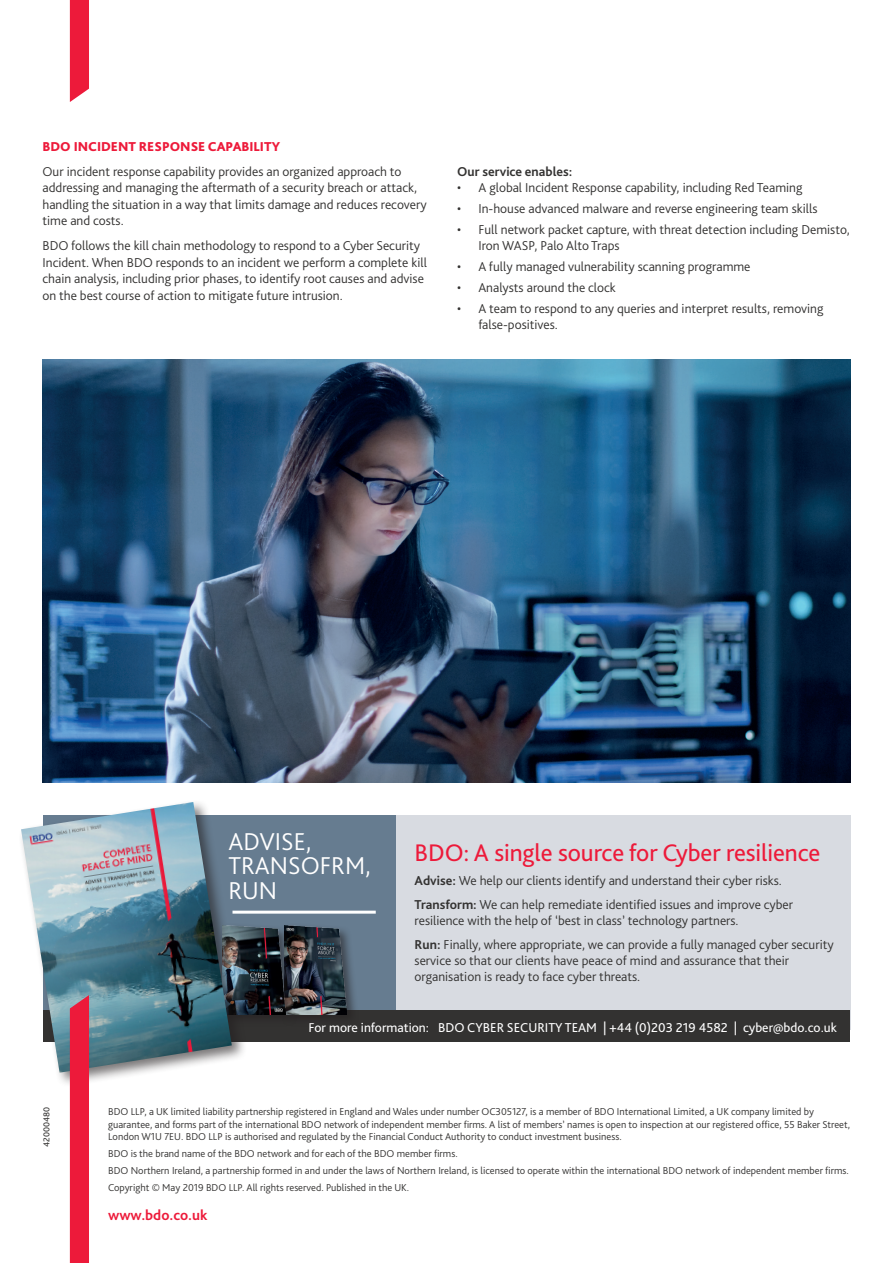
<style>
.page{position:relative;width:893px;height:1263px;background:#fff}
.page>*{position:absolute;margin:0;border:0;box-sizing:border-box;transform-origin:0 0}
.t1{font:300 25.5px/24.5px "Bliss Pro";color:#fff}
.t2{font:25.2px "Bliss Pro";letter-spacing:-.005em;color:#ed1a3a}
.t3{font:700 15px "Bliss Pro";color:#ed1a3a}
.t4{font:300 13.5px/16.5px "Bliss Pro";color:#333231}
.t5{font:13.5px "Bliss Pro";color:#fff}
.t6{font:800 13.5px "Bliss Pro";color:#ed1a3a}
.t7{font:700 13.5px "Bliss Pro";color:#333231}
.t8{font:300 10.5px/12.6px "Bliss Pro";color:#333231}
.t9{font:9px "Bliss Pro";color:#333231}
.s1{font-weight:700}
</style>
<div class="page">
<div style="left:43px;top:815px;width:353px;height:215px;background:#667c90"></div>
<div style="left:396px;top:815px;width:454px;height:215px;background:#d8dbe1"></div>
<div style="left:43px;top:1011px;width:807px;height:31px;background:#333231"></div>
<hr style="left:232px;top:911px;width:144px;height:3px;background:#fff">
<div style="left:282px;top:923px;width:77px;height:103px;background:#231f20;opacity:.6"></div>
<img style="left:298px;top:925px;width:49px;height:89px">
<div style="left:220px;top:923px;width:78px;height:103px;background:#231f20;opacity:.6"></div>
<div style="left:19px;top:799px;width:228px;height:288px;background:#231f20;opacity:.6"></div>
<img style="left:21px;top:802px;width:211px;height:271px">
<div style="left:70px;top:995px;width:19px;height:268px;background:#ed1a3a"></div>
<svg style="left:70px;top:0;width:19px;height:102px;background:#ee2846"></svg>
<img style="left:43px;top:359px;width:807px;height:423px">
<p class="t6" style="left:43px;top:138px;width:239px">BDO INCIDENT RESPONSE CAPABILITY</p>
<p class="t4" style="left:43px;top:163px;width:386px">Our incident response capability provides an organized approach to addressing and managing the aftermath of a security breach or attack, handling the situation in a way that limits damage and reduces recovery time and costs.</p>
<p class="t4" style="left:43px;top:237px;width:386px">BDO follows the kill chain methodology to respond to a Cyber Security Incident. When BDO responds to an incident we perform a complete kill chain analysis, including prior phases, to identify root causes and advise on the best course of action to mitigate future intrusion.</p>
<p class="t7" style="left:457px;top:163px;width:117px">Our service enables:</p>
<p class="t4" style="left:457px;top:179px;width:347px">• A global Incident Response capability, including Red Teaming</p>
<p class="t4" style="left:457px;top:200px;width:362px">• In-house advanced malware and reverse engineering team skills</p>
<p class="t4" style="left:478px;top:221px;width:373px;text-indent:-21px">• Full network packet capture, with threat detection including Demisto,<br>Iron WASP, Palo Alto Traps</p>
<p class="t4" style="left:457px;top:258px;width:295px">• A fully managed vulnerability scanning programme</p>
<p class="t4" style="left:457px;top:279px;width:160px">• Analysts around the clock</p>
<p class="t4" style="left:478px;top:300px;width:347px;text-indent:-21px">• A team to respond to any queries and interpret results, removing false-positives.</p>
<h1 class="t1" style="left:228px;top:828px;width:144px">ADVISE,<br>TRANSOFRM,<br>RUN</h1>
<h2 class="t2" style="left:415px;top:836px;width:407px">BDO: A single source for Cyber resilience</h2>
<p class="t4" style="left:415px;top:868px;width:380px;line-height:24.3px"><span class="s1">Advise:</span> We help our clients identify and understand their cyber risks.<br><span class="s1">Transform:</span> We can help remediate identified issues and improve cyber</p>
<p class="t4" style="left:415px;top:908px;width:421px;line-height:24.3px">resilience with the help of ‘best in class’ technology partners.<br><span class="s1">Run:</span> Finally, where appropriate, we can provide a fully managed cyber security</p>
<p class="t4" style="left:415px;top:952px;width:376px;line-height:15.8px">service so that our clients have peace of mind and assurance that their organisation is ready to face cyber threats.</p>
<p class="t9" style="left:41px;top:1147px;width:41px;rotate:-90deg">42000480</p>
<p class="t5" style="left:309px;top:1019px;width:530px">For more information: BDO CYBER SECURITY TEAM | +44 (0)203 219 4582 | cyber@bdo.co.uk</p>
<p class="t8" style="left:108px;top:1105px;width:743px">BDO LLP, a UK limited liability partnership registered in England and Wales under number OC305127, is a member of BDO International Limited, a UK company limited by guarantee, and forms part of the international BDO network of independent member firms. A list of members’ names is open to inspection at our registered office, 55 Baker Street,<br>London W1U 7EU. BDO LLP is authorised and regulated by the Financial Conduct Authority to conduct investment business.</p>
<p class="t8" style="left:108px;top:1145px;width:742px;line-height:16.8px">BDO is the brand name of the BDO network and for each of the BDO member firms.<br>BDO Northern Ireland, a partnership formed in and under the laws of Northern Ireland, is licensed to operate within the international BDO network of independent member firms.<br>Copyright © May 2019 BDO LLP. All rights reserved. Published in the UK.</p>
<p class="t3" style="left:108px;top:1206px;width:101px">www.bdo.co.uk</p>
</div>
